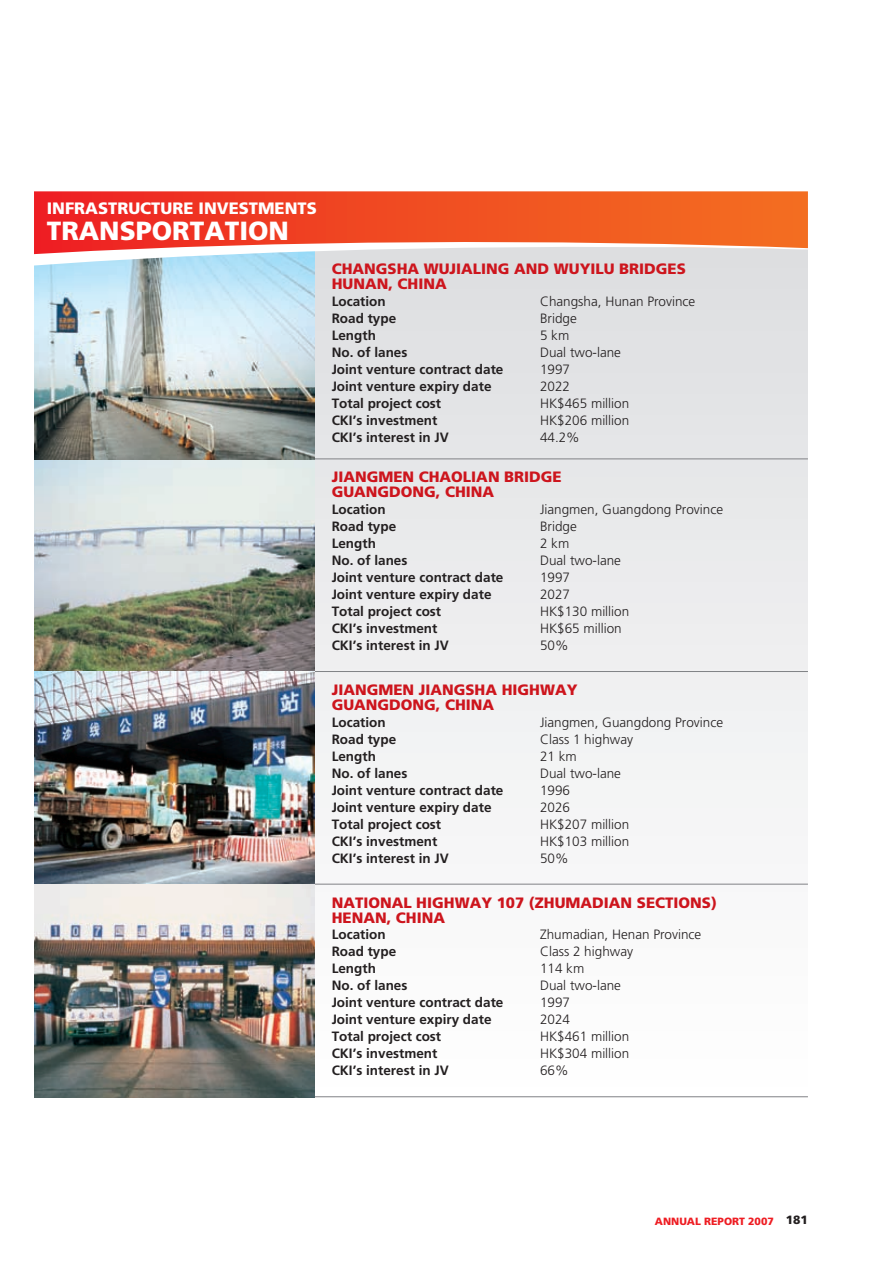
<style>
.page{position:relative;width:893px;height:1263px;background:#fff}
.page>*{position:absolute;margin:0;border:0;box-sizing:border-box;transform-origin:0 0}
.t1{font:900 26.25px "Frutiger LT Std";color:#fff}
.t2{font:900 16.5px "Frutiger LT Std";color:#fff}
.t3{font:900 15px/15px "Frutiger LT Std";color:#cd151d}
.t4{font:700 13.5px "Frutiger LT Std";color:#231f20}
.t5{font:300 13.5px "Frutiger LT Std";color:#231f20}
.t6{font:900 10.5px "Frutiger LT Std";color:#ee1d23}
.s1{font-size:12px;color:#231f20}
</style>
<div class="page">
<div style="left:34px;top:208px;width:774px;height:889px;background:linear-gradient(to bottom,#dcdddf,#fff)"></div>
<hr style="left:34px;top:458px;width:774px;height:1px;background:#808285">
<hr style="left:34px;top:671px;width:774px;height:1px;background:#808285">
<hr style="left:34px;top:884px;width:774px;height:1px;background:#808285">
<hr style="left:34px;top:1096px;width:774px;height:1px;background:#808285">
<img style="left:34px;top:273px;width:281px;height:824px">
<svg style="left:34px;top:191px;width:774px;height:45px;background:#f04b23"></svg>
<svg style="left:34px;top:236px;width:774px;height:37px"></svg>
<p class="t2" style="left:47px;top:198px;width:272px">INFRASTRUCTURE INVESTMENTS</p>
<p class="t1" style="left:47px;top:215px;width:244px">TRANSPORTATION</p>
<p class="t3" style="left:332px;top:261px;width:356px">CHANGSHA WUJIALING AND WUYILU BRIDGES<br>HUNAN, CHINA</p>
<p class="t4" style="left:332px;top:293px;width:55px">Location</p>
<p class="t5" style="left:540px;top:293px;width:157px">Changsha, Hunan Province</p>
<p class="t4" style="left:332px;top:310px;width:66px">Road type</p>
<p class="t5" style="left:540px;top:310px;width:38px">Bridge</p>
<p class="t4" style="left:332px;top:327px;width:46px">Length</p>
<p class="t5" style="left:540px;top:327px;width:31px">5 km</p>
<p class="t4" style="left:332px;top:344px;width:77px">No. of lanes</p>
<p class="t5" style="left:540px;top:344px;width:83px">Dual two-lane</p>
<p class="t4" style="left:332px;top:361px;width:173px">Joint venture contract date</p>
<p class="t5" style="left:540px;top:361px;width:32px">1997</p>
<p class="t4" style="left:332px;top:378px;width:161px">Joint venture expiry date</p>
<p class="t5" style="left:540px;top:378px;width:32px">2022</p>
<p class="t4" style="left:332px;top:395px;width:111px">Total project cost</p>
<p class="t5" style="left:540px;top:395px;width:91px">HK$465 million</p>
<p class="t4" style="left:332px;top:412px;width:107px">CKI’s investment</p>
<p class="t5" style="left:540px;top:412px;width:91px">HK$206 million</p>
<p class="t4" style="left:332px;top:429px;width:119px">CKI’s interest in JV</p>
<p class="t5" style="left:540px;top:429px;width:41px">44.2%</p>
<p class="t3" style="left:332px;top:470px;width:232px">JIANGMEN CHAOLIAN BRIDGE<br>GUANGDONG, CHINA</p>
<p class="t4" style="left:332px;top:501px;width:55px">Location</p>
<p class="t5" style="left:540px;top:502px;width:185px">Jiangmen, Guangdong Province</p>
<p class="t4" style="left:332px;top:518px;width:66px">Road type</p>
<p class="t5" style="left:540px;top:519px;width:38px">Bridge</p>
<p class="t4" style="left:332px;top:535px;width:46px">Length</p>
<p class="t5" style="left:540px;top:536px;width:31px">2 km</p>
<p class="t4" style="left:332px;top:552px;width:77px">No. of lanes</p>
<p class="t5" style="left:540px;top:553px;width:83px">Dual two-lane</p>
<p class="t4" style="left:332px;top:569px;width:173px">Joint venture contract date</p>
<p class="t5" style="left:540px;top:570px;width:32px">1997</p>
<p class="t4" style="left:332px;top:586px;width:161px">Joint venture expiry date</p>
<p class="t5" style="left:540px;top:587px;width:32px">2027</p>
<p class="t4" style="left:332px;top:603px;width:111px">Total project cost</p>
<p class="t5" style="left:540px;top:604px;width:91px">HK$130 million</p>
<p class="t4" style="left:332px;top:620px;width:107px">CKI’s investment</p>
<p class="t5" style="left:540px;top:621px;width:83px">HK$65 million</p>
<p class="t4" style="left:332px;top:637px;width:119px">CKI’s interest in JV</p>
<p class="t5" style="left:540px;top:638px;width:30px">50%</p>
<p class="t3" style="left:332px;top:682px;width:19px">JIANGMEN</p>
<p class="t3" style="left:419px;top:682px;width:18px">JIANGSHA</p>
<p class="t3" style="left:502px;top:682px;width:23px">HIGHWAY</p>
<p class="t3" style="left:332px;top:697px;width:25px">GUANGDONG</p>
<p class="t3" style="left:436px;top:697px;width:20px">, CHINA</p>
<p class="t4" style="left:332px;top:714px;width:55px">Location</p>
<p class="t5" style="left:540px;top:714px;width:185px">Jiangmen, Guangdong Province</p>
<p class="t4" style="left:332px;top:731px;width:66px">Road type</p>
<p class="t5" style="left:540px;top:731px;width:95px">Class 1 highway</p>
<p class="t4" style="left:332px;top:748px;width:46px">Length</p>
<p class="t5" style="left:540px;top:748px;width:38px">21 km</p>
<p class="t4" style="left:332px;top:765px;width:77px">No. of lanes</p>
<p class="t5" style="left:540px;top:765px;width:83px">Dual two-lane</p>
<p class="t4" style="left:332px;top:782px;width:173px">Joint venture contract date</p>
<p class="t5" style="left:540px;top:782px;width:32px">1996</p>
<p class="t4" style="left:332px;top:799px;width:161px">Joint venture expiry date</p>
<p class="t5" style="left:540px;top:799px;width:32px">2026</p>
<p class="t4" style="left:332px;top:816px;width:111px">Total project cost</p>
<p class="t5" style="left:540px;top:816px;width:91px">HK$207 million</p>
<p class="t4" style="left:332px;top:833px;width:107px">CKI’s investment</p>
<p class="t5" style="left:540px;top:833px;width:91px">HK$103 million</p>
<p class="t4" style="left:332px;top:850px;width:119px">CKI’s interest in JV</p>
<p class="t5" style="left:540px;top:850px;width:30px">50%</p>
<p class="t3" style="left:332px;top:895px;width:23px">NATIONAL</p>
<p class="t3" style="left:416px;top:895px;width:23px">HIGHWAY</p>
<p class="t3" style="left:497px;top:895px;width:59px">107 (ZHUMADIAN</p>
<p class="t3" style="left:637px;top:895px;width:20px">SECTIONS</p>
<p class="t3" style="left:711px;top:895px;width:7px">)</p>
<p class="t3" style="left:332px;top:910px;width:23px">HENAN</p>
<p class="t3" style="left:387px;top:910px;width:20px">, CHINA</p>
<p class="t4" style="left:332px;top:927px;width:55px">Location</p>
<p class="t5" style="left:540px;top:927px;width:163px">Zhumadian, Henan Province</p>
<p class="t4" style="left:332px;top:944px;width:66px">Road type</p>
<p class="t5" style="left:540px;top:944px;width:95px">Class 2 highway</p>
<p class="t4" style="left:332px;top:961px;width:46px">Length</p>
<p class="t5" style="left:540px;top:961px;width:46px">114 km</p>
<p class="t4" style="left:332px;top:978px;width:77px">No. of lanes</p>
<p class="t5" style="left:540px;top:978px;width:83px">Dual two-lane</p>
<p class="t4" style="left:332px;top:995px;width:173px">Joint venture contract date</p>
<p class="t5" style="left:540px;top:995px;width:32px">1997</p>
<p class="t4" style="left:332px;top:1012px;width:161px">Joint venture expiry date</p>
<p class="t5" style="left:540px;top:1012px;width:32px">2024</p>
<p class="t4" style="left:332px;top:1029px;width:111px">Total project cost</p>
<p class="t5" style="left:540px;top:1029px;width:91px">HK$461 million</p>
<p class="t4" style="left:332px;top:1046px;width:107px">CKI’s investment</p>
<p class="t5" style="left:540px;top:1046px;width:91px">HK$304 million</p>
<p class="t4" style="left:332px;top:1063px;width:119px">CKI’s interest in JV</p>
<p class="t5" style="left:540px;top:1063px;width:30px">66%</p>
<p class="t6" style="left:655px;top:1214px;width:155px">ANNUAL REPORT 2007 <span class="s1">181</span></p>
</div>
